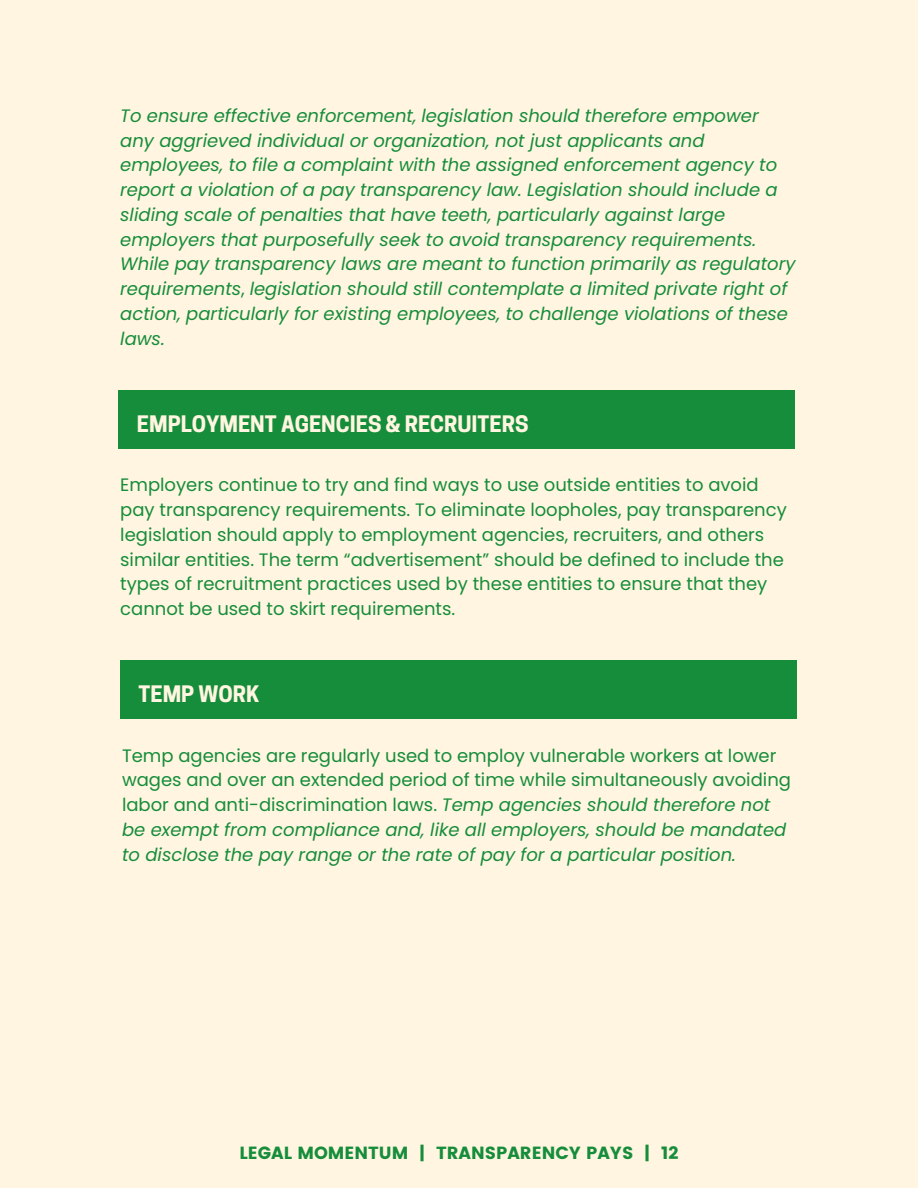
<style>
.page{position:relative;width:918px;height:1188px;background:#fff5e0}
.page>*{position:absolute;margin:0;border:0;box-sizing:border-box;transform-origin:0 0}
.t1{font:700 21.3px "Cooper Hewitt";color:#fff5e0}
.t2{font:18px/24.8px "Poppins";color:#168d3b}
.t3{font:italic 18px/24.8px "Poppins";color:#168d3b}
.t4{font:17.55px "Poppins";color:#168d3b}
.s1{font-style:normal}
.s2{font-style:italic}
</style>
<div class="page">
<div style="left:120px;top:660px;width:676px;height:59px;background:#168d3b"></div>
<div style="left:119px;top:390px;width:676px;height:59px;background:#168d3b"></div>
<p class="t3" style="left:120px;top:103px;width:677px">To ensure effective enforcement, legislation should therefore empower any aggrieved individual or organization, not just applicants and employees, to file a complaint with the assigned enforcement agency to report a violation of a pay transparency law. Legislation should include a sliding scale of penalties that have teeth, particularly against large employers that purposefully seek to avoid transparency requirements.<br>While pay transparency laws are meant to function primarily as regulatory requirements<span class="s1">,</span> legislation should still contemplate a limited private right of action, particularly for existing employees, to challenge violations of these laws.</p>
<p class="t1" style="left:137px;top:416px;width:393px">EMPLOYMENT AGENCIES &amp; RECRUITERS</p>
<p class="t2" style="left:120px;top:473px;width:668px">Employers continue to try and find ways to use outside entities to avoid pay transparency requirements. To eliminate loopholes, pay transparency legislation should apply to employment agencies, recruiters, and others similar entities. The term “advertisement” should be defined to include the types of recruitment practices used by these entities to ensure that they cannot be used to skirt requirements.</p>
<p class="t1" style="left:139px;top:686px;width:122px">TEMP WORK</p>
<p class="t2" style="left:122px;top:743px;width:671px">Temp agencies are regularly used to employ vulnerable workers at lower wages and over an extended period of time while simultaneously avoiding labor and anti-discrimination laws. <span class="s2">Temp agencies should therefore not be exempt from compliance and, like all employers, should be mandated to disclose the pay range or the rate of pay for a particular position.</span></p>
<p class="t4" style="left:239px;top:1143px;width:441px">LEGAL MOMENTUM | TRANSPARENCY PAYS | 12</p>
</div>
